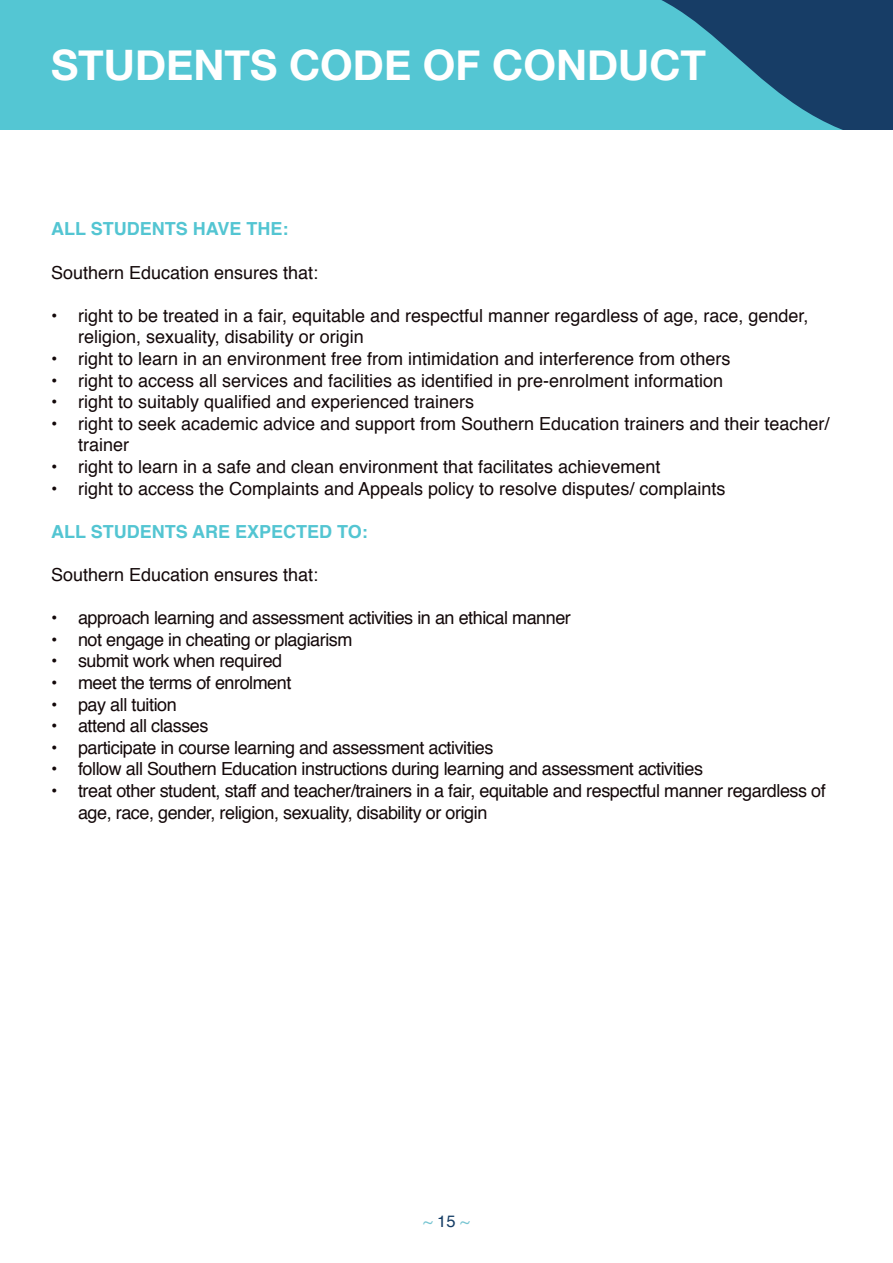
<style>
.page{position:relative;width:893px;height:1263px;background:#fff}
.page>*{position:absolute;margin:0;border:0;box-sizing:border-box;transform-origin:0 0}
.t1{font:700 42px "Helvetica Neue";color:#fff}
.Body{font:18px/21.6px "Helvetica";color:#130809}
.Body-2{font:18px/21.6px "Helvetica";letter-spacing:-.025em;color:#130809}
.Body-3{font:700 18px "Helvetica";color:#53c5d2}
.t2{font:16.5px "Helvetica";color:#75c4d1}
.s1{color:#153d65}
</style>
<div class="page">
<div style="left:0;top:0;width:893px;height:129px;background:#54c6d3"></div>
<svg style="left:661px;top:0;width:232px;height:129px"></svg>
<p class="t1" style="left:51px;top:33px;width:657px">STUDENTS CODE OF CONDUCT</p>
<p class="Body-3" style="left:51px;top:214px;width:239px">ALL STUDENTS HAVE THE:</p>
<p class="Body" style="left:51px;top:262px;width:269px">Southern Education ensures that:</p>
<p class="Body" style="left:78px;top:305px;width:732px;text-indent:-27px">• right to be treated in a fair, equitable and respectful manner regardless of age, race, gender, religion, sexuality, disability or origin</p>
<p class="Body" style="left:51px;top:348px;width:681px">• right to learn in an environment free from intimidation and interference from others</p>
<p class="Body" style="left:51px;top:370px;width:674px">• right to access all services and facilities as identified in pre-enrolment information</p>
<p class="Body" style="left:51px;top:392px;width:425px">• right to suitably qualified and experienced trainers</p>
<p class="Body" style="left:78px;top:413px;width:753px;text-indent:-27px">• right to seek academic advice and support from Southern Education trainers and their teacher/ trainer</p>
<p class="Body" style="left:51px;top:456px;width:611px">• right to learn in a safe and clean environment that facilitates achievement</p>
<p class="Body" style="left:51px;top:478px;width:676px">• right to access the Complaints and Appeals policy to resolve disputes/ complaints</p>
<p class="Body-3" style="left:51px;top:517px;width:318px">ALL STUDENTS ARE EXPECTED TO:</p>
<p class="Body" style="left:51px;top:564px;width:269px">Southern Education ensures that:</p>
<p class="Body-2" style="left:51px;top:608px;width:521px">• approach learning and assessment activities in an ethical manner</p>
<p class="Body-2" style="left:51px;top:629px;width:303px">• not engage in cheating or plagiarism</p>
<p class="Body-2" style="left:51px;top:651px;width:233px">• submit work when required</p>
<p class="Body-2" style="left:51px;top:672px;width:242px">• meet the terms of enrolment</p>
<p class="Body-2" style="left:51px;top:694px;width:127px">• pay all tuition</p>
<p class="Body-2" style="left:51px;top:716px;width:159px">• attend all classes</p>
<p class="Body-2" style="left:51px;top:737px;width:444px">• participate in course learning and assessment activities</p>
<p class="Body-2" style="left:51px;top:759px;width:653px">• follow all Southern Education instructions during learning and assessment activities</p>
<p class="Body-2" style="left:78px;top:780px;width:749px;text-indent:-27px">• treat other student, staff and teacher/trainers in a fair, equitable and respectful manner regardless of age, race, gender, religion, sexuality, disability or origin</p>
<p class="t2" style="left:423px;top:1209px;width:48px">~<span class="s1">15</span>~</p>
</div>
